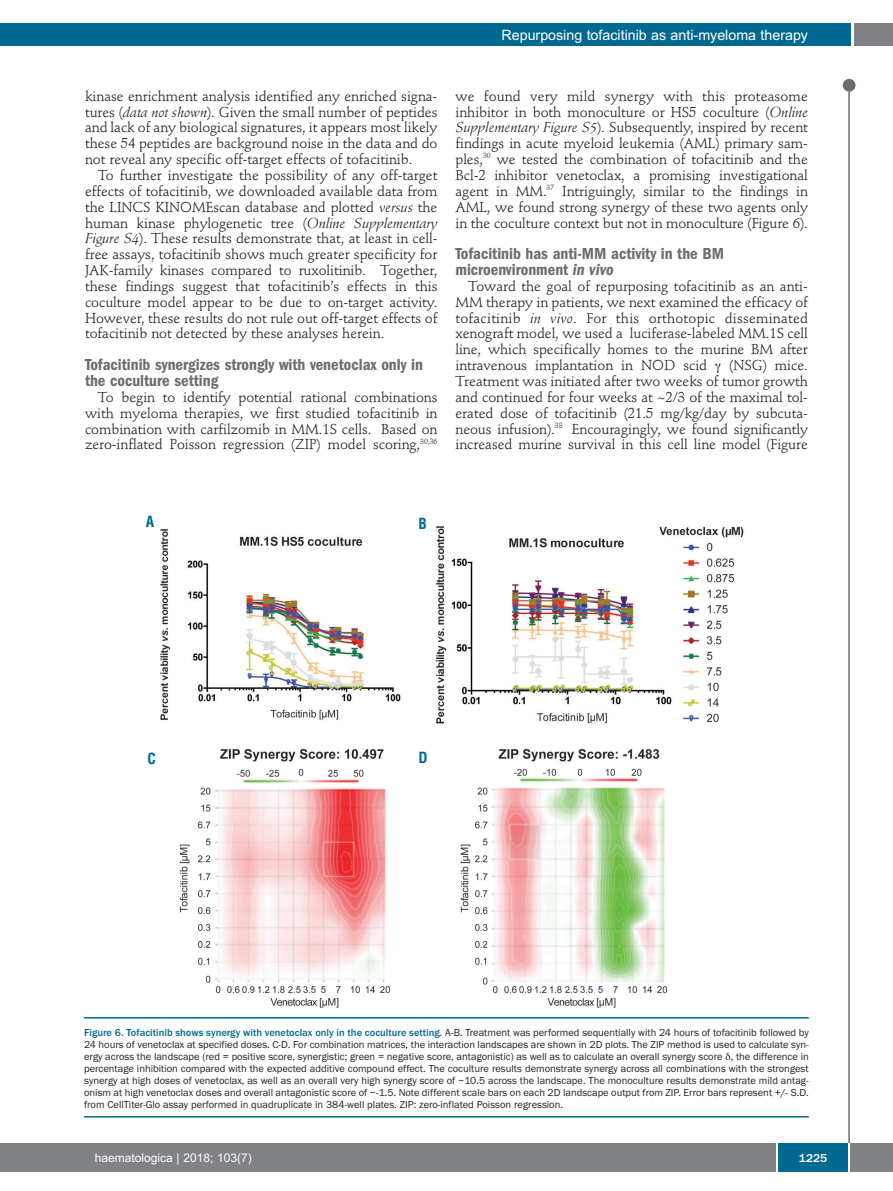
<style>
.page{position:relative;width:893px;height:1191px;background:#fff}
.page>*{position:absolute;margin:0;border:0;box-sizing:border-box;transform-origin:0 0}
.t1{font:600 condensed 16.5px/15.9px "Franklin Gothic";color:#6c6d70}
.t2{font:700 condensed 15px "Helvetica";color:#006991}
.t3{font:14.25px/15.9px "Stempel Schneidler";letter-spacing:-.005em;color:#231f20;text-align:justify}
.t4{font:14.25px "Arial";color:#fff}
.t5{font:12px "Arial";color:#fff}
.t6{font:500 12px "Franklin Gothic";color:#fff}
.t7{font:10.5px/12px "Franklin Gothic";color:#231f20;text-align:justify}
.s1{font-style:italic}
.s2{font-weight:500;color:#006991}
</style>
<div class="page">
<div style="left:843px;top:79px;width:12px;height:13px;background:#6c6d70;border-radius:50%"></div>
<hr style="left:848px;top:81px;width:2px;height:1062px;background:#6c6d70">
<div style="left:854px;top:23px;width:39px;height:22px;background:#808285"></div>
<div style="left:1px;top:23px;width:849px;height:22px;background:#006991"></div>
<div style="left:0;top:1143px;width:893px;height:28px;background:#808285"></div>
<div style="left:778px;top:1143px;width:70px;height:28px;background:#006991"></div>
<hr style="left:776px;top:1143px;width:2px;height:28px;background:#fff">
<hr style="left:848px;top:1143px;width:2px;height:28px;background:#fff">
<hr style="left:0;top:23px;width:2px;height:22px;background:#006991">
<hr style="left:84px;top:1017px;width:725px;height:1px;background:#006991">
<hr style="left:84px;top:1116px;width:725px;height:1px;background:#006991">
<img style="left:160px;top:526px;width:584px;height:482px">
<p class="t4" style="left:501px;top:27px;width:308px">Repurposing tofacitinib as anti-myeloma therapy</p>
<p class="t3" style="left:85px;top:89px;width:354px">kinase enrichment analysis identified any enriched signa&shy;tures (<span class="s1">data not shown</span>). Given the small number of peptides and lack of any biological signatures, it appears most likely these 54 peptides are background noise in the data and do not reveal any specific off-target effects of tofacitinib.</p>
<p class="t3" style="left:85px;top:168px;width:354px;text-indent:13px">To further investigate the possibility of any off-target effects of tofacitinib, we downloaded available data from the LINCS KINOMEscan database and plotted <span class="s1">versus</span> the human kinase phylogenetic tree (<span class="s1">Online Supplementary Figure S4</span>). These results demonstrate that, at least in cell&shy;free assays, tofacitinib shows much greater specificity for JAK-family kinases compared to ruxolitinib. Together, these findings suggest that tofacitinib’s effects in this coculture model appear to be due to on-target activity.<br>However, these results do not rule out off-target effects of tofacitinib not detected by these analyses herein.</p>
<p class="t1" style="left:85px;top:358px;width:340px">Tofacitinib synergizes strongly with venetoclax only in the coculture setting</p>
<p class="t3" style="left:85px;top:390px;width:354px;text-indent:13px">To begin to identify potential rational combinations with myeloma therapies, we first studied tofacitinib in combination with carfilzomib in MM.1S cells. Based on zero-inflated Poisson regression (ZIP) model scoring,<sup>30,36</sup></p>
<p class="t3" style="left:455px;top:89px;width:354px">we found very mild synergy with this proteasome inhibitor in both monoculture or HS5 coculture (<span class="s1">Online Supplementary Figure S5</span>). Subsequently, inspired by recent findings in acute myeloid leukemia (AML) primary sam&shy;ples,<sup>30</sup> we tested the combination of tofacitinib and the Bcl-2 inhibitor venetoclax, a promising investigational agent in MM.<sup>37</sup> Intriguingly, similar to the findings in AML, we found strong synergy of these two agents only in the coculture context but not in monoculture (Figure 6).</p>
<p class="t1" style="left:455px;top:247px;width:270px">Tofacitinib has anti-MM activity in the BM microenvironment <span class="s1">in vivo</span></p>
<p class="t3" style="left:455px;top:279px;width:354px;text-indent:13px">Toward the goal of repurposing tofacitinib as an anti-MM therapy in patients, we next examined the efficacy of tofacitinib <span class="s1">in vivo</span>. For this orthotopic disseminated xenograft model, we used a luciferase-labeled MM.1S cell line, which specifically homes to the murine BM after intravenous implantation in NOD scid</p>
<p class="t3" style="left:455px;top:359px;width:354px;text-indent:274px">(NSG) mice.<br>Treatment was initiated after two weeks of tumor growth and continued for four weeks at ~2/3 of the maximal tol&shy;erated dose of tofacitinib (21.5 mg/kg/day by subcuta&shy;neous infusion).<sup>38</sup> Encouragingly, we found significantly increased murine survival in this cell line model (Figure</p>
<p class="t2" style="left:146px;top:513px;width:10px">A</p>
<p class="t2" style="left:419px;top:515px;width:10px">B</p>
<p class="t2" style="left:147px;top:750px;width:10px">C</p>
<p class="t2" style="left:418px;top:749px;width:11px">D</p>
<p class="t7" style="left:84px;top:1026px;width:726px"><span class="s2">Figure 6. Tofacitinib shows synergy with venetoclax only in the coculture setting.</span> A-B. Treatment was performed sequentially with 24 hours of tofacitinib followed by 24 hours of venetoclax at specified doses. C-D. For combination matrices, the interaction landscapes are shown in 2D plots. The ZIP method is used to calculate syn&shy;ergy across the landscape (red = positive score, synergistic; green = negative score, antagonistic) as well as to calculate an overall synergy score , the difference in percentage inhibition compared with the expected additive compound effect. The coculture results demonstrate synergy across all combinations with the strongest synergy at high doses of venetoclax, as well as an overall very high synergy score of ~10.5 across the landscape. The monoculture results demonstrate mild antag&shy;onism at high venetoclax doses and overall antagonistic score of ~-1.5. Note different scale bars on each 2D landscape output from ZIP. Error bars represent +/- S.D. from CellTiter-Glo assay performed in quadruplicate in 384-well plates. ZIP: zero-inflated Poisson regression.</p>
<p class="t5" style="left:95px;top:1150px;width:158px">haematologica | 2018; 103(7)</p>
<p class="t6" style="left:799px;top:1150px;width:30px">1225</p>
</div>
